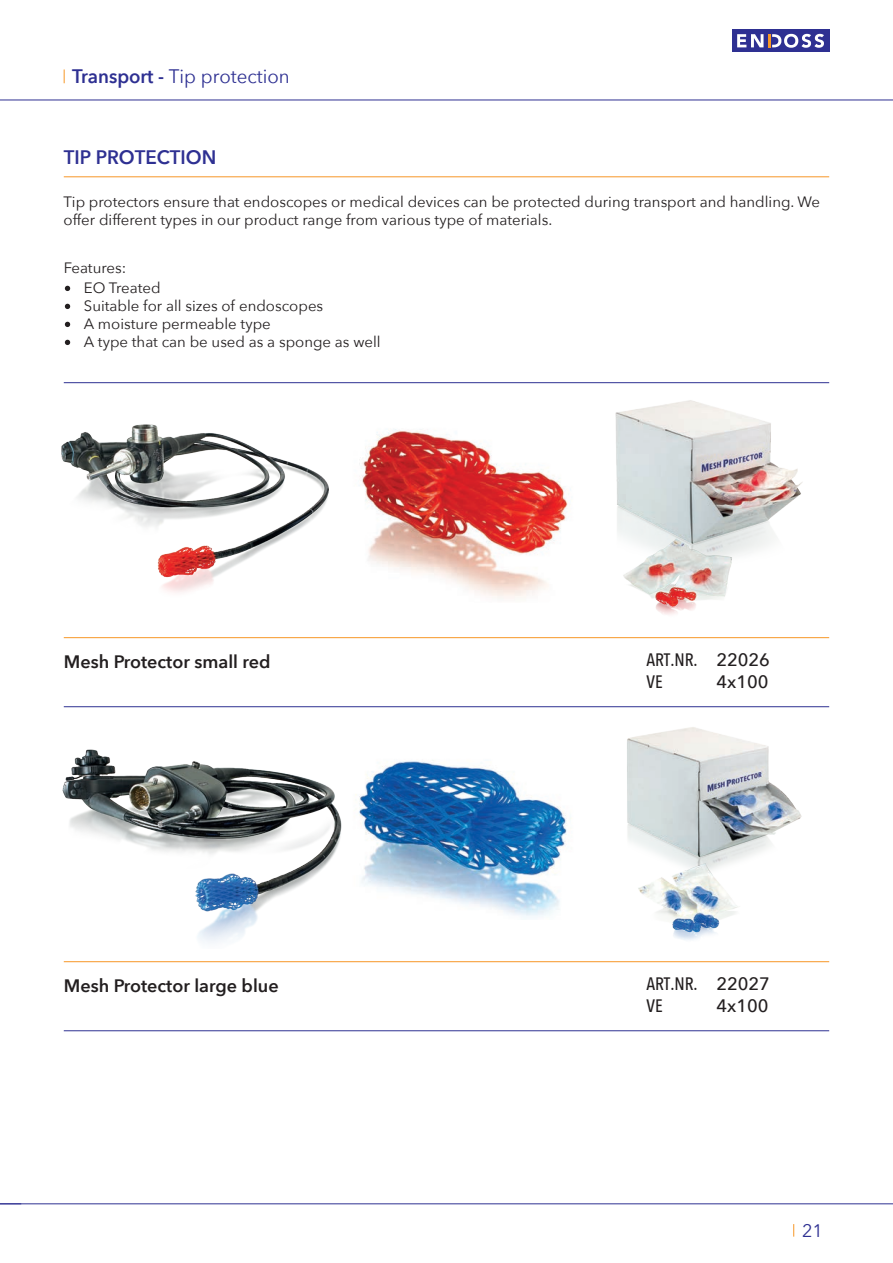
<style>
.page{position:relative;width:893px;height:1263px;background:#fff}
.page>*{position:absolute;margin:0;border:0;box-sizing:border-box;transform-origin:0 0}
.t1{font:19.5px "Avenir Next";color:#2e3092;scale:.96 1}
.t2{font:600 19.5px "Avenir Next";color:#2e3092;scale:.96 1}
.t3{font:600 18px "Avenir Next";color:#231f20}
.t4{font:500 18px/21.6px "Avenir Next Condensed";color:#231f20}
.t5{font:500 18px "Avenir Next";color:#231f20}
.t6{font:18px "Avenir Next LT Pro";color:#2e3092}
.t7{font:15px/18.3px "Avenir Next";color:#231f20}
.s1{font-weight:600}
.s2{font-family:"Avenir Next"}
</style>
<div class="page">
<div style="left:732px;top:30px;width:97px;height:22px;background:#2e3092"></div>
<svg style="left:737px;top:34px;width:87px;height:14px"></svg>
<hr style="left:0;top:100px;width:893px;height:1px;background:#2e3092">
<svg style="left:64px;top:69px;width:1px;height:14px"></svg>
<svg style="left:793px;top:1224px;width:1px;height:12px"></svg>
<hr style="left:0;top:1203px;width:893px;height:1px;background:#2e3092">
<hr style="left:64px;top:176px;width:765px;height:1px;background:#f79727">
<hr style="left:64px;top:382px;width:765px;height:1px;background:#2e3092">
<hr style="left:64px;top:637px;width:765px;height:1px;background:#f79727">
<hr style="left:64px;top:706px;width:765px;height:1px;background:#2e3092">
<hr style="left:64px;top:961px;width:765px;height:1px;background:#f79727">
<hr style="left:64px;top:1030px;width:765px;height:1px;background:#2e3092">
<svg style="left:65px;top:286px;width:5px;height:5px"></svg>
<svg style="left:65px;top:304px;width:5px;height:5px"></svg>
<svg style="left:65px;top:322px;width:5px;height:5px"></svg>
<svg style="left:65px;top:340px;width:5px;height:5px"></svg>
<img style="left:61px;top:424px;width:268px;height:169px">
<img style="left:359px;top:429px;width:212px;height:170px">
<img style="left:615px;top:400px;width:188px;height:215px">
<img style="left:62px;top:749px;width:280px;height:194px">
<img style="left:355px;top:760px;width:212px;height:159px">
<img style="left:627px;top:727px;width:175px;height:213px">
<h1 class="t1" style="left:72px;top:60px;width:228px"><span class="s1">Transport -</span> Tip protection</h1>
<h1 class="t2" style="left:64px;top:141px;width:160px">TIP PROTECTION</h1>
<p class="t7" style="left:64px;top:192px;width:758px">Tip protectors ensure that endoscopes or medical devices can be protected during transport and handling. We offer different types in our product range from various type of materials.</p>
<p class="t7" style="left:84px;top:258px;width:298px;text-indent:-20px">Features:<br>EO Treated<br>Suitable for all sizes of endoscopes<br>A moisture permeable type<br>A type that can be used as a sponge as well</p>
<p class="t3" style="left:64px;top:646px;width:208px">Mesh Protector small red</p>
<p class="t3" style="left:64px;top:970px;width:216px">Mesh Protector large blue</p>
<p class="t4" style="left:646px;top:649px;width:125px">ART.NR. <span class="s2">22026<br></span>VE</p>
<p class="t5" style="left:716px;top:666px;width:54px">4x100</p>
<p class="t4" style="left:646px;top:973px;width:125px">ART.NR. <span class="s2">22027<br></span>VE</p>
<p class="t5" style="left:716px;top:990px;width:54px">4x100</p>
<p class="t6" style="left:802px;top:1220px;width:22px">21</p>
</div>
